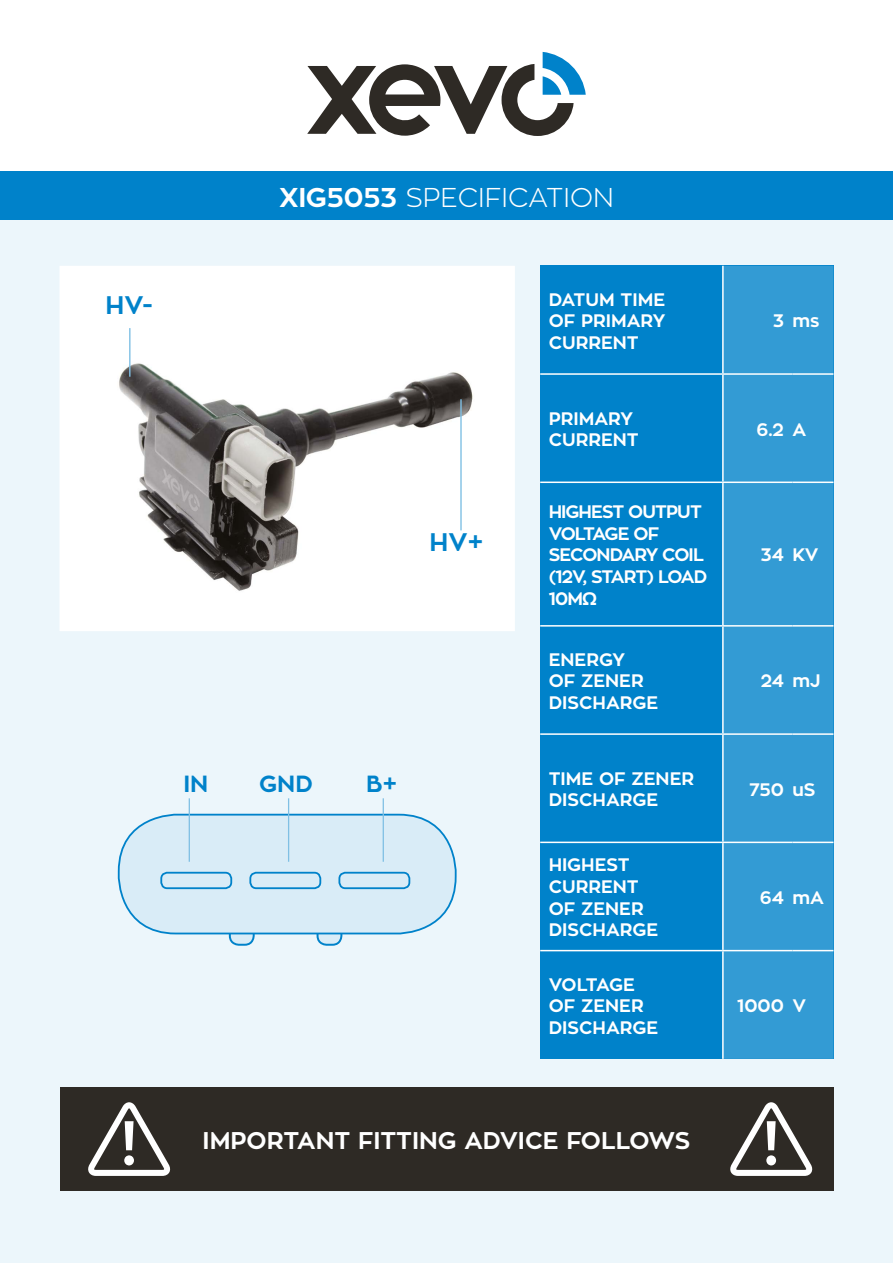
<style>
.page{position:relative;width:893px;height:1263px;background:#fff}
.page>*{position:absolute;margin:0;border:0;box-sizing:border-box;transform-origin:0 0}
.t1{font:300 27px "Zona Pro";color:#fff}
.t2{font:700 25.2px "Zona Pro";color:#0082ca}
.t3{font:700 24px "Zona Pro";color:#fff}
.t4{font:700 23.25px "Zona Pro";color:#0082ca}
.t5{font:700 18px/21.6px "Zona Pro";color:#fff}
.t6{font:700 18px/21.6px "Zona Pro";letter-spacing:-.05em;color:#fff}
.s1{font-weight:700}
</style>
<div class="page">
<div style="left:0;top:179px;width:893px;height:1084px;background:#ecf6fb"></div>
<div style="left:0;top:171px;width:893px;height:49px;background:#0082ca"></div>
<svg style="left:230px;top:917px;width:24px;height:28px"></svg>
<div style="left:229px;top:916px;width:26px;height:30px;border:2px solid #0082ca;border-radius:9px"></div>
<svg style="left:318px;top:917px;width:23px;height:28px"></svg>
<div style="left:317px;top:916px;width:25px;height:30px;border:2px solid #0082ca;border-radius:9px"></div>
<svg style="left:307px;top:52px;width:279px;height:84px"></svg>
<div style="left:59px;top:266px;width:456px;height:365px;background:#fff"></div>
<img style="left:119px;top:363px;width:354px;height:228px">
<div style="left:540px;top:266px;width:293px;height:793px;background:#0082ca"></div>
<div style="left:724px;top:266px;width:109px;height:793px;background:#339bd4"></div>
<hr style="left:722px;top:266px;width:2px;height:107px;background:#fff">
<hr style="left:540px;top:373px;width:183px;height:2px;background:#fff">
<hr style="left:723px;top:373px;width:69px;height:2px;background:#fff">
<hr style="left:722px;top:375px;width:2px;height:106px;background:#fff">
<hr style="left:792px;top:373px;width:41px;height:2px;background:#fff">
<hr style="left:540px;top:481px;width:183px;height:2px;background:#fff">
<hr style="left:723px;top:481px;width:69px;height:2px;background:#fff">
<hr style="left:722px;top:483px;width:2px;height:142px;background:#fff">
<hr style="left:792px;top:481px;width:41px;height:2px;background:#fff">
<hr style="left:540px;top:625px;width:183px;height:2px;background:#fff">
<hr style="left:723px;top:625px;width:69px;height:2px;background:#fff">
<hr style="left:722px;top:627px;width:2px;height:106px;background:#fff">
<hr style="left:792px;top:625px;width:41px;height:2px;background:#fff">
<hr style="left:540px;top:733px;width:183px;height:2px;background:#fff">
<hr style="left:723px;top:733px;width:69px;height:2px;background:#fff">
<hr style="left:722px;top:735px;width:2px;height:107px;background:#fff">
<hr style="left:792px;top:733px;width:41px;height:2px;background:#fff">
<hr style="left:540px;top:842px;width:183px;height:1px;background:#fff">
<hr style="left:723px;top:842px;width:69px;height:1px;background:#fff">
<hr style="left:722px;top:843px;width:2px;height:107px;background:#fff">
<hr style="left:792px;top:842px;width:41px;height:1px;background:#fff">
<hr style="left:540px;top:950px;width:183px;height:1px;background:#fff">
<hr style="left:723px;top:950px;width:69px;height:1px;background:#fff">
<hr style="left:722px;top:951px;width:2px;height:108px;background:#fff">
<hr style="left:792px;top:950px;width:41px;height:1px;background:#fff">
<hr style="left:460px;top:399px;width:2px;height:131px;background:#80c0e4">
<hr style="left:129px;top:328px;width:2px;height:49px;background:#80c0e4">
<div style="left:60px;top:1087px;width:773px;height:104px;background:#2e2a25"></div>
<svg style="left:88px;top:1102px;width:83px;height:74px"></svg>
<svg style="left:730px;top:1102px;width:83px;height:74px"></svg>
<div style="left:119px;top:815px;width:337px;height:118px;background:#d9ecf7;border-radius:57px"></div>
<div style="left:118px;top:814px;width:339px;height:120px;border:2px solid #0082ca;border-radius:57px"></div>
<div style="left:160px;top:872px;width:72px;height:17px;border:2px solid #0082ca;border-radius:6px"></div>
<div style="left:249px;top:872px;width:72px;height:17px;border:2px solid #0082ca;border-radius:6px"></div>
<div style="left:338px;top:872px;width:72px;height:17px;border:2px solid #0082ca;border-radius:6px"></div>
<hr style="left:189px;top:798px;width:1px;height:64px;background:#80c0e4">
<hr style="left:288px;top:798px;width:1px;height:64px;background:#80c0e4">
<hr style="left:383px;top:798px;width:1px;height:64px;background:#80c0e4">
<h1 class="t1" style="left:279px;top:180px;width:336px"><span class="s1">XIG5053</span> SPECIFICATION</h1>
<h2 class="t2" style="left:105px;top:289px;width:49px">HV-</h2>
<h2 class="t2" style="left:429px;top:526px;width:56px">HV+</h2>
<p class="t4" style="left:183px;top:768px;width:26px">IN</p>
<p class="t4" style="left:259px;top:768px;width:55px">GND</p>
<p class="t4" style="left:366px;top:768px;width:33px">B+</p>
<p class="t5" style="left:549px;top:289px;width:118px;text-align:justify">DATUM TIME OF PRIMARY CURRENT</p>
<p class="t5" style="left:773px;top:310px;width:48px">3 ms</p>
<p class="t5" style="left:549px;top:408px;width:92px">PRIMARY<br>CURRENT</p>
<p class="t5" style="left:756px;top:419px;width:51px">6.2 A</p>
<p class="t6" style="left:549px;top:501px;width:160px">HIGHEST OUTPUT<br>VOLTAGE OF<br>SECONDARY COIL (12V, START) LOAD<br>10MΩ</p>
<p class="t5" style="left:549px;top:649px;width:111px">ENERGY<br>OF ZENER<br>DISCHARGE</p>
<p class="t5" style="left:760px;top:544px;width:59px">34 KV</p>
<p class="t5" style="left:761px;top:670px;width:61px">24 mJ</p>
<p class="t5" style="left:549px;top:768px;width:147px">TIME OF ZENER<br>DISCHARGE</p>
<p class="t5" style="left:749px;top:779px;width:68px">750 uS</p>
<p class="t5" style="left:549px;top:854px;width:111px">HIGHEST<br>CURRENT<br>OF ZENER<br>DISCHARGE</p>
<p class="t5" style="left:549px;top:973px;width:111px">VOLTAGE<br>OF ZENER<br>DISCHARGE</p>
<p class="t5" style="left:760px;top:887px;width:66px">64 mA</p>
<p class="t5" style="left:737px;top:995px;width:70px">1000 V</p>
<h3 class="t3" style="left:203px;top:1125px;width:489px">IMPORTANT FITTING ADVICE FOLLOWS</h3>
</div>
